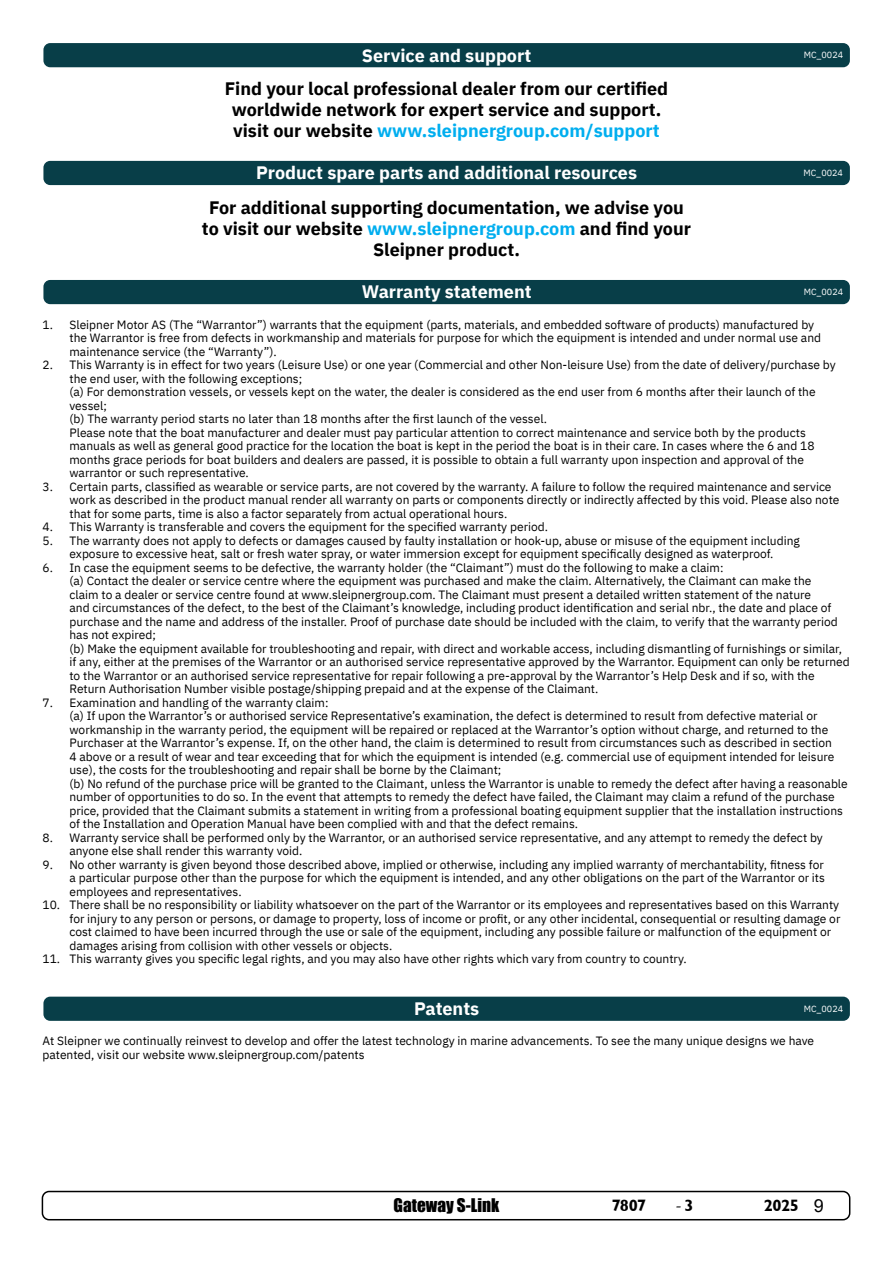
<style>
.page{position:relative;width:893px;height:1263px;background:#fff}
.page>*{position:absolute;margin:0;border:0;box-sizing:border-box;transform-origin:0 0}
.t1{font:700 18px/21px "IBM Plex Sans";color:#000;text-align:center}
.t2{font:700 18px "IBM Plex Sans";color:#fff}
.t3{font:18px "Minion Pro";color:#000}
.t4{font:17.25px "Impact";color:#000}
.t5{font:16.5px "Garrison Sans BOLD";letter-spacing:-.03em;color:#000}
.t6{font:12px/13.5px "IBM Plex Sans";color:#000}
.t7{font:9px "IBM Plex Sans";color:#fff}
.s1{color:#00aeef}
.s2{font-family:"Garrison Sans BOLD";font-size:16.5px}
.s3{font-family:"Arial";font-size:18px}
</style>
<div class="page">
<div style="left:42px;top:1191px;width:808px;height:29px;border:2px solid #000;border-radius:7px"></div>
<div style="left:43px;top:43px;width:807px;height:24px;background:#083e48;border-radius:7px"></div>
<div style="left:43px;top:161px;width:807px;height:24px;background:#083e48;border-radius:7px"></div>
<div style="left:43px;top:280px;width:807px;height:24px;background:#083e48;border-radius:7px"></div>
<div style="left:43px;top:997px;width:807px;height:24px;background:#083e48;border-radius:7px"></div>
<p class="t2" style="left:362px;top:41px;width:171px">Service and support</p>
<p class="t1" style="left:225px;top:77px;width:445px">Find your local professional dealer from our certified worldwide network for expert service and support. visit our website <span class="s1">www.sleipnergroup.com/support</span></p>
<p class="t2" style="left:256px;top:159px;width:382px">Product spare parts and additional resources</p>
<p class="t1" style="left:202px;top:196px;width:491px">For additional supporting documentation, we advise you to visit our website <span class="s1">www.sleipnergroup.com</span> and find your<br>Sleipner product.</p>
<p class="t2" style="left:362px;top:278px;width:171px">Warranty statement</p>
<p class="t7" style="left:804px;top:48px;width:41px">MC_0024</p>
<p class="t7" style="left:803px;top:166px;width:41px">MC_0024</p>
<p class="t7" style="left:804px;top:285px;width:41px">MC_0024</p>
<p class="t6" style="left:69px;top:316px;width:753px;text-indent:-27px">1. Sleipner Motor AS (The “Warrantor”) warrants that the equipment (parts, materials, and embedded software of products) manufactured by the Warrantor is free from defects in workmanship and materials for purpose for which the equipment is intended and under normal use and maintenance service (the “Warranty”).</p>
<p class="t6" style="left:69px;top:357px;width:768px;text-indent:-27px">2. This Warranty is in effect for two years (Leisure Use) or one year (Commercial and other Non-leisure Use) from the date of delivery/purchase by the end user, with the following exceptions;<br>(a) For demonstration vessels, or vessels kept on the water, the dealer is considered as the end user from 6 months after their launch of the vessel;<br>(b) The warranty period starts no later than 18 months after the first launch of the vessel.<br>Please note that the boat manufacturer and dealer must pay particular attention to correct maintenance and service both by the products manuals as well as general good practice for the location the boat is kept in the period the boat is in their care. In cases where the 6 and 18 months grace periods for boat builders and dealers are passed, it is possible to obtain a full warranty upon inspection and approval of the warrantor or such representative.</p>
<p class="t6" style="left:69px;top:478px;width:771px;text-indent:-27px">3. Certain parts, classified as wearable or service parts, are not covered by the warranty. A failure to follow the required maintenance and service work as described in the product manual render all warranty on parts or components directly or indirectly affected by this void. Please also note that for some parts, time is also a factor separately from actual operational hours.</p>
<p class="t6" style="left:42px;top:519px;width:507px">4. This Warranty is transferable and covers the equipment for the specified warranty period.</p>
<p class="t6" style="left:42px;top:532px;width:759px;text-align:center">5. The warranty does not apply to defects or damages caused by faulty installation or hook-up, abuse or misuse of the equipment including exposure to excessive heat, salt or fresh water spray, or water immersion except for equipment specifically designed as waterproof.</p>
<p class="t6" style="left:69px;top:559px;width:782px;text-indent:-27px">6. In case the equipment seems to be defective, the warranty holder (the “Claimant”) must do the following to make a claim:<br>(a) Contact the dealer or service centre where the equipment was purchased and make the claim. Alternatively, the Claimant can make the<br>claim to a dealer or service centre found at www.sleipnergroup.com. The Claimant must present a detailed written statement of the nature<br>and circumstances of the defect, to the best of the Claimant’s knowledge, including product identification and serial nbr., the date and place of purchase and the name and address of the installer. Proof of purchase date should be included with the claim, to verify that the warranty period has not expired;<br>(b) Make the equipment available for troubleshooting and repair, with direct and workable access, including dismantling of furnishings or similar, if any, either at the premises of the Warrantor or an authorised service representative approved by the Warrantor. Equipment can only be returned to the Warrantor or an authorised service representative for repair following a pre-approval by the Warrantor’s Help Desk and if so, with the Return Authorisation Number visible postage/shipping prepaid and at the expense of the Claimant.</p>
<p class="t6" style="left:69px;top:694px;width:780px;text-indent:-27px">7. Examination and handling of the warranty claim:<br>(a) If upon the Warrantor’s or authorised service Representative’s examination, the defect is determined to result from defective material or workmanship in the warranty period, the equipment will be repaired or replaced at the Warrantor’s option without charge, and returned to the Purchaser at the Warrantor’s expense. If, on the other hand, the claim is determined to result from circumstances such as described in section<br>4 above or a result of wear and tear exceeding that for which the equipment is intended (e.g. commercial use of equipment intended for leisure use), the costs for the troubleshooting and repair shall be borne by the Claimant;<br>(b) No refund of the purchase price will be granted to the Claimant, unless the Warrantor is unable to remedy the defect after having a reasonable number of opportunities to do so. In the event that attempts to remedy the defect have failed, the Claimant may claim a refund of the purchase price, provided that the Claimant submits a statement in writing from a professional boating equipment supplier that the installation instructions of the Installation and Operation Manual have been complied with and that the defect remains.</p>
<p class="t6" style="left:69px;top:829px;width:755px;text-indent:-27px">8. Warranty service shall be performed only by the Warrantor, or an authorised service representative, and any attempt to remedy the defect by anyone else shall render this warranty void.</p>
<p class="t6" style="left:69px;top:856px;width:757px;text-align:justify;text-indent:-27px">9. No other warranty is given beyond those described above, implied or otherwise, including any implied warranty of merchantability, fitness for a particular purpose other than the purpose for which the equipment is intended, and any other obligations on the part of the Warrantor or its employees and representatives.</p>
<p class="t6" style="left:69px;top:897px;width:772px;text-indent:-27px">10. There shall be no responsibility or liability whatsoever on the part of the Warrantor or its employees and representatives based on this Warranty for injury to any person or persons, or damage to property, loss of income or profit, or any other incidental, consequential or resulting damage or cost claimed to have been incurred through the use or sale of the equipment, including any possible failure or malfunction of the equipment or damages arising from collision with other vessels or objects.</p>
<p class="t6" style="left:42px;top:951px;width:646px">11. This warranty gives you specific legal rights, and you may also have other rights which vary from country to country.</p>
<p class="t2" style="left:414px;top:994px;width:67px">Patents</p>
<p class="t7" style="left:804px;top:1001px;width:41px">MC_0024</p>
<p class="t6" style="left:43px;top:1033px;width:773px;line-height:14.2px">At Sleipner we continually reinvest to develop and offer the latest technology in marine advancements. To see the many unique designs we have patented, visit our website www.sleipnergroup.com/patents</p>
<h2 class="t4" style="left:394px;top:1192px;width:107px">Gateway S-Link</h2>
<h3 class="t5" style="left:612px;top:1196px;width:36px">7807</h3>
<h1 class="t3" style="left:675px;top:1193px;width:20px">-<span class="s2">3</span></h1>
<h3 class="t5" style="left:764px;top:1196px;width:61px">2025 <span class="s3">9</span></h3>
</div>
